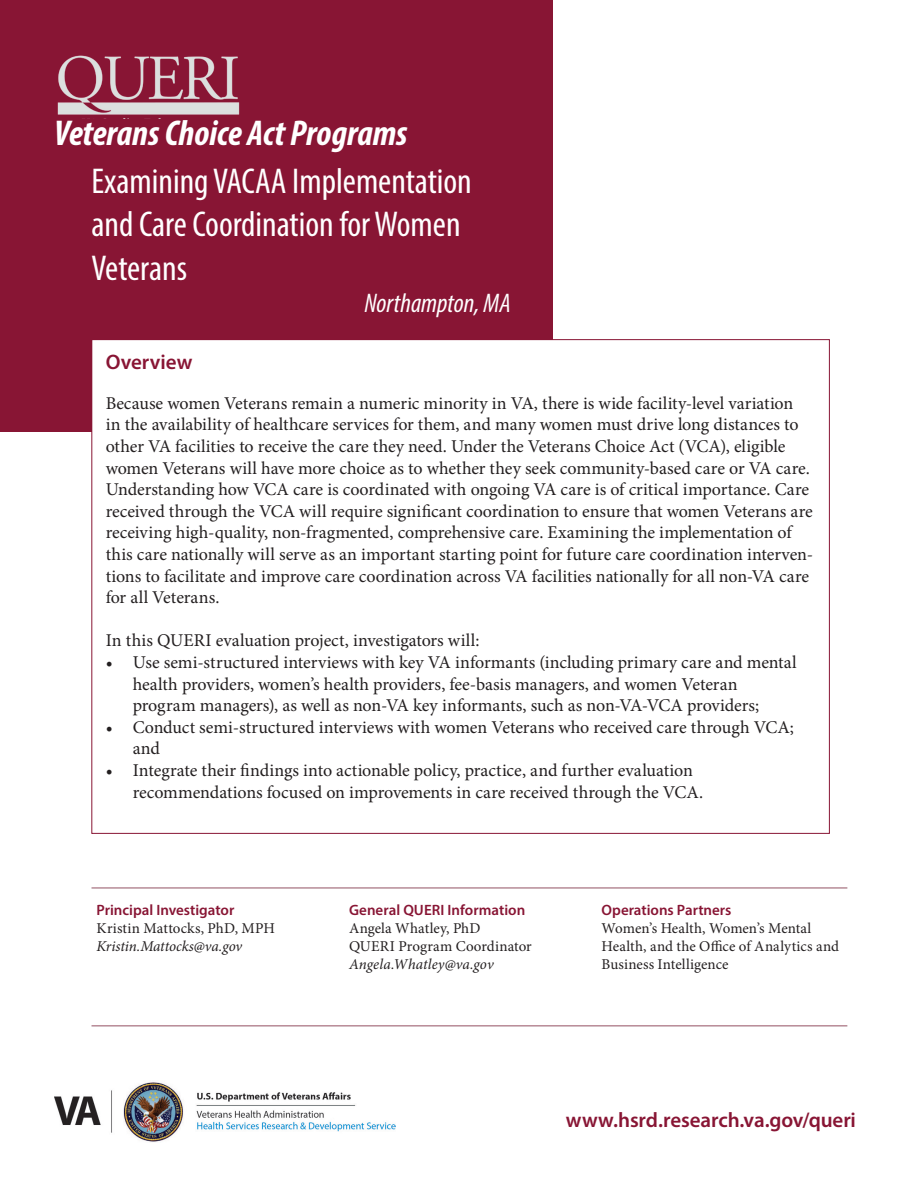
<style>
.page{position:relative;width:918px;height:1188px;background:#fff}
.page>*{position:absolute;margin:0;border:0;box-sizing:border-box;transform-origin:0 0}
.t1{font:condensed 36px/43.2px "Myriad Pro";color:#fff}
.t2{font:italic 700 condensed 36px "Myriad Pro";color:#fff}
.t3{font:italic condensed 27px "Myriad Pro";color:#fff}
.t4{font:600 21px "Myriad Pro";letter-spacing:-.005em;color:#881534}
.t5{font:18px/21.6px "Minion Pro";letter-spacing:-.005em;color:#231f20}
.body{font:15px/18px "Minion Pro";letter-spacing:.005em;color:#231f20}
.t6{font:600 15px "Myriad Pro";color:#881534}
.email{font:italic 15px "Minion Pro";letter-spacing:.005em;color:#231f20}
.s1{font-style:italic}
</style>
<div class="page">
<div style="left:0;top:0;width:553px;height:432px;background:#881534"></div>
<img style="left:54px;top:1082px;width:341px;height:60px">
<div style="left:92px;top:340px;width:737px;height:493px;background:#fff"></div>
<hr style="left:90px;top:1023px;width:759px;height:4px;background:#231f20;opacity:.5">
<hr style="left:90px;top:885px;width:759px;height:4px;background:#231f20;opacity:.5">
<img style="left:57px;top:55px;width:183px;height:60px">
<p class="t2" style="left:54px;top:111px;width:355px">Veterans Choice Act Programs</p>
<p class="t1" style="left:91px;top:159px;width:382px">Examining VACAA Implementation and Care Coordination for Women<br>Veterans</p>
<p class="t3" style="left:365px;top:287px;width:148px">Northampton, MA</p>
<p class="t4" style="left:106px;top:349px;width:88px">Overview</p>
<p class="t5" style="left:106px;top:392px;width:709px">Because women Veterans remain a numeric minority in VA, there is wide facility-level variation<br>in the availability of healthcare services for them, and many women must drive long distances to other VA facilities to receive the care they need. Under the Veterans Choice Act (VCA), eligible women Veterans will have more choice as to whether they seek community-based care or VA care.<br>Understanding how VCA care is coordinated with ongoing VA care is of critical importance. Care received through the VCA will require significant coordination to ensure that women Veterans are receiving high-quality, non-fragmented, comprehensive care. Examining the implementation of this care nationally will serve as an important starting point for future care coordination interven&shy;tions to facilitate and improve care coordination across VA facilities nationally for all non-VA care for all Veterans.</p>
<p class="t5" style="left:106px;top:630px;width:375px">In this QUERI evaluation project, investigators will:</p>
<p class="t5" style="left:133px;top:652px;width:666px;text-indent:-27px">• Use semi-structured interviews with key VA informants (including primary care and mental health providers, women’s health providers, fee-basis managers, and women Veteran program managers), as well as non-VA key informants, such as non-VA-VCA providers;</p>
<p class="t5" style="left:133px;top:716px;width:663px;text-indent:-27px">• Conduct semi-structured interviews with women Veterans who received care through VCA; and</p>
<p class="t5" style="left:133px;top:760px;width:572px;text-indent:-27px">• Integrate their findings into actionable policy, practice, and further evaluation recommendations focused on improvements in care received through the VCA.</p>
<p class="t6" style="left:96px;top:901px;width:139px">Principal Investigator</p>
<p class="body" style="left:96px;top:920px;width:180px">Kristin Mattocks, PhD, MPH<br><span class="s1">Kristin.Mattocks@va.gov</span></p>
<p class="t6" style="left:349px;top:901px;width:178px">General QUERI Information</p>
<p class="body" style="left:349px;top:920px;width:133px">Angela Whatley, PhD</p>
<p class="body" style="left:349px;top:938px;width:184px">QUERI Program Coordinator</p>
<p class="email" style="left:349px;top:954px;width:146px">Angela.Whatley@va.gov</p>
<p class="t6" style="left:602px;top:901px;width:131px">Operations Partners</p>
<p class="body" style="left:602px;top:920px;width:239px">Women’s Health, Women’s Mental<br>Health, and the Office of Analytics and<br>Business Intelligence</p>
<p class="t4" style="left:566px;top:1107px;width:292px">www.hsrd.research.va.gov/queri</p>
</div>
